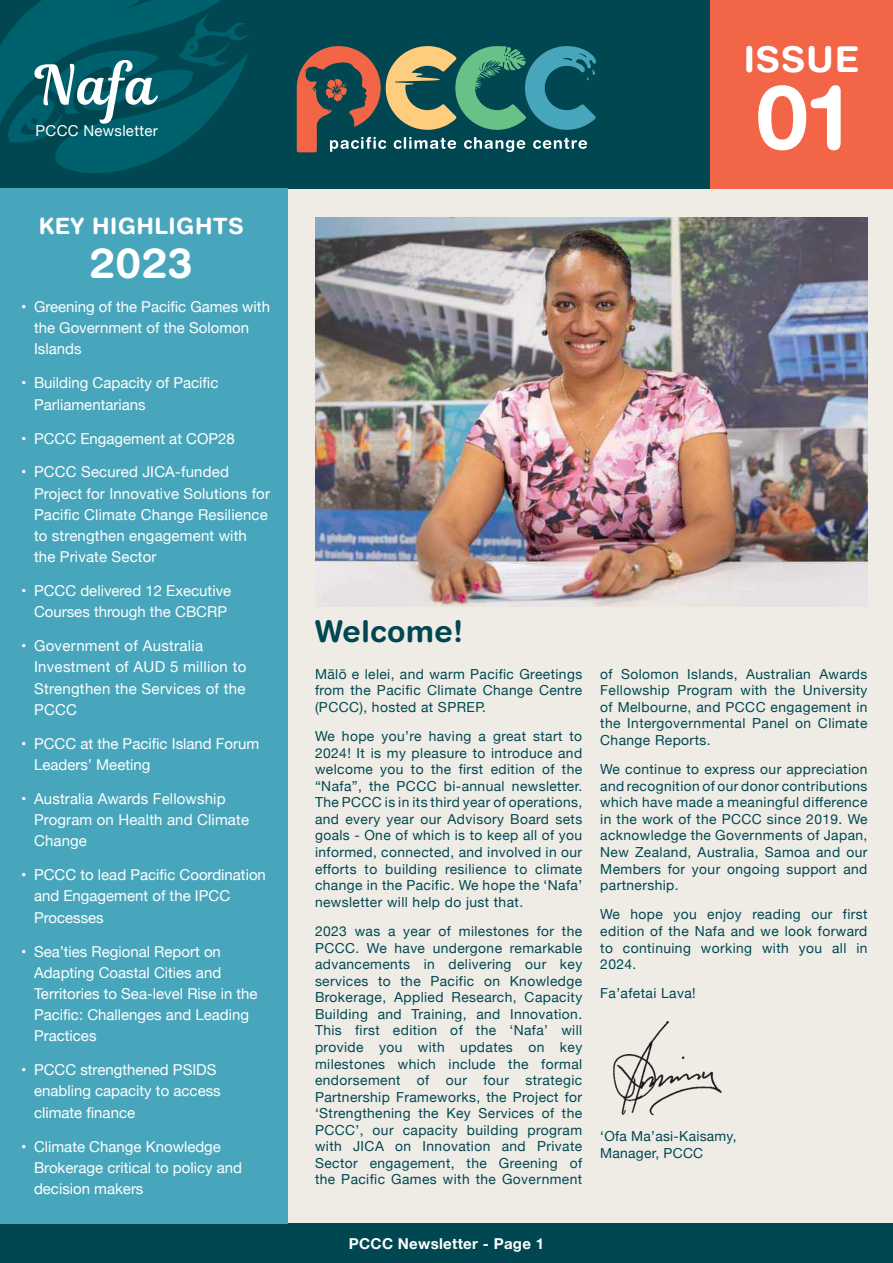
<style>
.page{position:relative;width:893px;height:1263px;background:#efece6}
.page>*{position:absolute;margin:0;border:0;box-sizing:border-box;transform-origin:0 0}
.t1{font:700 90px "Helvetica Rounded LT Std";color:#fff}
.t2{font:54px "Magnolia Script";color:#fff}
.t3{font:700 42px "Helvetica Rounded LT Std";color:#fff}
.t4{font:700 35.7px "Helvetica Rounded LT Std";letter-spacing:.02em;color:#fff}
.t5{font:700 30px "Helvetica Rounded LT Std";letter-spacing:.02em;color:#004751}
.t6{font:700 22.5px "Helvetica Rounded LT Std";letter-spacing:.02em;color:#fff}
.t7{font:15px/21.1px "Helvetica Neue";color:#fff}
.t8{font:15px/21.1px "Helvetica Neue";letter-spacing:.02em;color:#fff}
.t9{font:700 15px "Helvetica Neue";letter-spacing:.02em;color:#fff}
.t10{font:13.8px/16.5px "Helvetica Neue";letter-spacing:.03em;color:#004751;text-align:justify}
</style>
<div class="page">
<div style="left:0;top:1224px;width:893px;height:39px;background:#004751"></div>
<div style="left:0;top:0;width:893px;height:188px;background:#004751"></div>
<svg style="left:297px;top:46px;width:299px;height:106px"></svg>
<div style="left:710px;top:0;width:183px;height:188px;background:#f26647"></div>
<img style="left:613px;top:1021px;width:109px;height:95px">
<div style="left:0;top:188px;width:287px;height:1036px;background:#48a6bc"></div>
<img style="left:315px;top:218px;width:552px;height:388px">
<svg style="left:0;top:0;width:248px;height:173px"></svg>
<p class="t2" style="left:36px;top:46px;width:123px">Nafa</p>
<p class="t8" style="left:36px;top:120px;width:124px">PCCC Newsletter</p>
<p class="t6" style="left:39px;top:213px;width:206px">KEY HIGHLIGHTS</p>
<p class="t3" style="left:90px;top:238px;width:104px">2023</p>
<p class="t7" style="left:34px;top:297px;width:237px;text-indent:-13px">• Greening of the Pacific Games with the Government of the Solomon<br>Islands</p>
<p class="t7" style="left:34px;top:373px;width:186px;text-indent:-13px">• Building Capacity of Pacific<br>Parliamentarians</p>
<p class="t7" style="left:21px;top:428px;width:215px">• PCCC Engagement at COP28</p>
<p class="t7" style="left:34px;top:462px;width:237px;text-indent:-13px">• PCCC Secured JICA-funded<br>Project for Innovative Solutions for<br>Pacific Climate Change Resilience to strengthen engagement with the Private Sector</p>
<p class="t7" style="left:21px;top:581px;width:211px;text-align:center">• PCCC delivered 12 Executive<br>Courses through the CBCRP</p>
<p class="t8" style="left:34px;top:636px;width:214px;text-indent:-13px">• Government of Australia<br>Investment of AUD 5 million to<br>Strengthen the Services of the<br>PCCC</p>
<p class="t7" style="left:34px;top:734px;width:227px;text-indent:-13px">• PCCC at the Pacific Island Forum<br>Leaders’ Meeting</p>
<p class="t7" style="left:34px;top:789px;width:217px;text-indent:-13px">• Australia Awards Fellowship<br>Program on Health and Climate<br>Change</p>
<p class="t7" style="left:34px;top:865px;width:233px;text-indent:-13px">• PCCC to lead Pacific Coordination and Engagement of the IPCC<br>Processes</p>
<p class="t7" style="left:34px;top:941px;width:225px;text-indent:-13px">• Sea’ties Regional Report on<br>Adapting Coastal Cities and<br>Territories to Sea-level Rise in the<br>Pacific: Challenges and Leading<br>Practices</p>
<p class="t7" style="left:34px;top:1060px;width:188px;text-indent:-13px">• PCCC strengthened PSIDS enabling capacity to access climate finance</p>
<p class="t7" style="left:34px;top:1136px;width:210px;text-indent:-13px">• Climate Change Knowledge<br>Brokerage critical to policy and decision makers</p>
<p class="t4" style="left:744px;top:38px;width:117px">ISSUE</p>
<p class="t1" style="left:755px;top:63px;width:95px">01</p>
<p class="t5" style="left:315px;top:613px;width:149px">Welcome!</p>
<p class="t10" style="left:315px;top:666px;width:269px">Mālō e lelei, and warm Pacific Greetings from the Pacific Climate Change Centre (PCCC), hosted at SPREP.</p>
<p class="t10" style="left:315px;top:729px;width:269px">We hope you’re having a great start to 2024! It is my pleasure to introduce and welcome you to the first edition of the “Nafa”, the PCCC bi-annual newsletter.<br>The PCCC is in its third year of operations, and every year our Advisory Board sets goals - One of which is to keep all of you informed, connected, and involved in our efforts to building resilience to climate change in the Pacific. We hope the ‘Nafa’ newsletter will help do just that.</p>
<p class="t10" style="left:315px;top:924px;width:269px">2023 was a year of milestones for the PCCC. We have undergone remarkable advancements in delivering our key services to the Pacific on Knowledge Brokerage, Applied Research, Capacity Building and Training, and Innovation.<br>This first edition of the ‘Nafa’ will provide you with updates on key milestones which include the formal endorsement of our four strategic Partnership Frameworks, the Project for ‘Strengthening the Key Services of the PCCC’, our capacity building program with JICA on Innovation and Private Sector engagement, the Greening of the Pacific Games with the Government</p>
<p class="t10" style="left:600px;top:666px;width:269px">of Solomon Islands, Australian Awards Fellowship Program with the University of Melbourne, and PCCC engagement in the Intergovernmental Panel on Climate Change Reports.</p>
<p class="t10" style="left:600px;top:762px;width:269px">We continue to express our appreciation and recognition of our donor contributions which have made a meaningful difference in the work of the PCCC since 2019. We acknowledge the Governments of Japan, New Zealand, Australia, Samoa and our Members for your ongoing support and partnership.</p>
<p class="t10" style="left:600px;top:907px;width:269px">We hope you enjoy reading our first edition of the Nafa and we look forward to continuing working with you all in 2024.</p>
<p class="t10" style="left:600px;top:986px;width:97px">Fa’afetai Lava!</p>
<p class="t10" style="left:600px;top:1129px;width:138px">‘Ofa Ma’asi-Kaisamy,<br>Manager, PCCC</p>
<p class="t9" style="left:349px;top:1231px;width:197px">PCCC Newsletter - Page 1</p>
</div>
